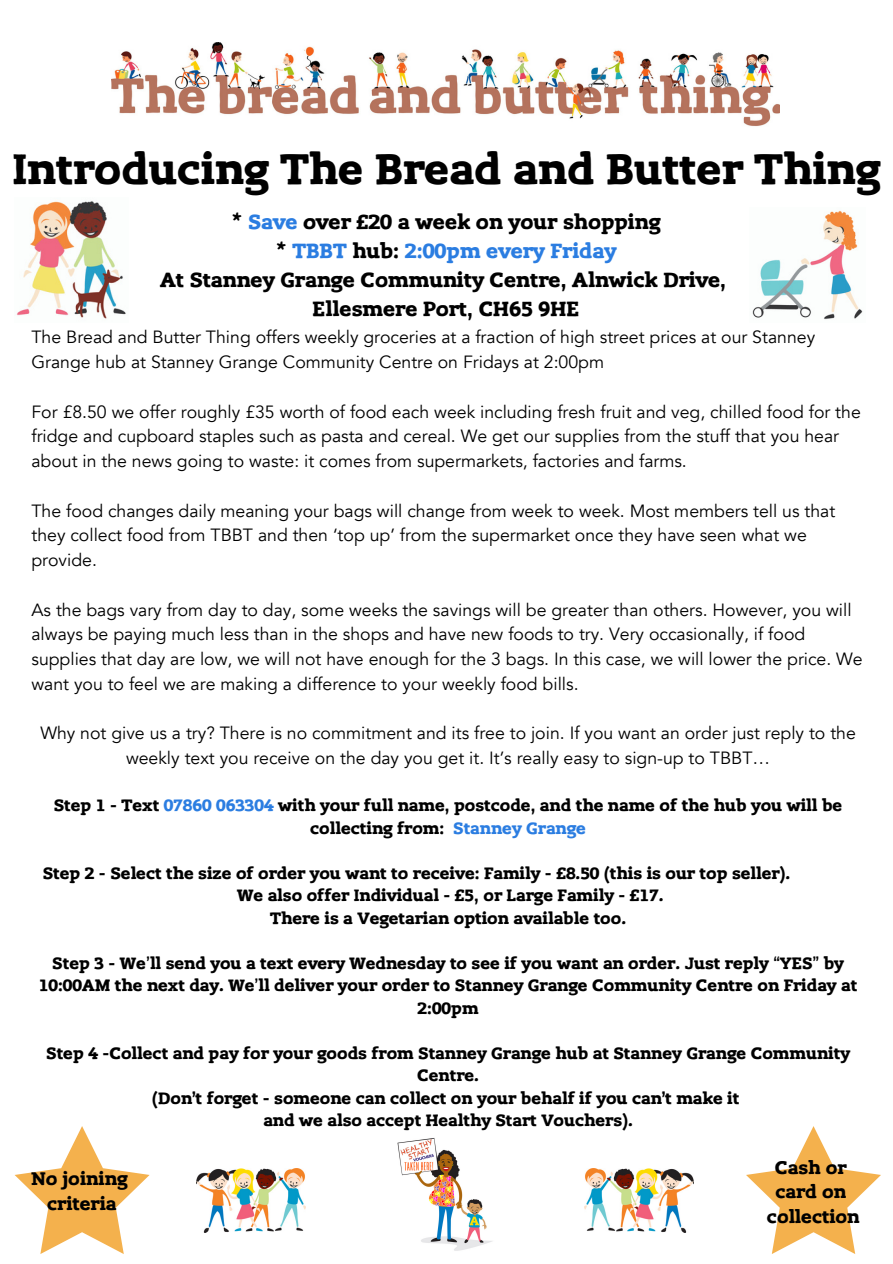
<style>
.page{position:relative;width:893px;height:1264px;background:#fff}
.page>*{position:absolute;margin:0;border:0;box-sizing:border-box;transform-origin:0 0}
.t1{font:42px "Lev Serif Handcut";color:#000}
.t2{font:20.25px/29.2px "Lev Serif Handcut";color:#000;text-align:center}
.t3{font:18px/24.8px "Lev Serif Handcut";color:#000;text-align:center}
.t4{font:17.7px/24.8px "Avenir";color:#000}
.t5{font:16.2px/22.5px "Lev Serif Handcut";color:#000;text-align:center}
.s1{color:#2b7de1}
</style>
<div class="page">
<img style="left:112px;top:42px;width:667px;height:85px">
<img style="left:16px;top:201px;width:110px;height:118px">
<img style="left:752px;top:210px;width:111px;height:110px">
<svg style="left:15px;top:1126px;width:134px;height:127px"></svg>
<svg style="left:746px;top:1126px;width:134px;height:127px"></svg>
<img style="left:196px;top:1168px;width:109px;height:64px">
<img style="left:584px;top:1168px;width:109px;height:64px">
<img style="left:397px;top:1138px;width:95px;height:113px">
<h1 class="t1" style="left:12px;top:150px;width:869px">Introducing The Bread and Butter Thing</h1>
<p class="t2" style="left:160px;top:208px;width:567px">* <span class="s1">Save</span> over £20 a week on your shopping<br>* <span class="s1">TBBT</span> hub: <span class="s1">2:00pm every Friday<br></span>At Stanney Grange Community Centre, Alnwick Drive, Ellesmere Port, CH65 9HE</p>
<p class="t4" style="left:31px;top:325px;width:785px">The Bread and Butter Thing offers weekly groceries at a fraction of high street prices at our Stanney<br>Grange hub at Stanney Grange Community Centre on Fridays at 2:00pm</p>
<p class="t4" style="left:31px;top:399px;width:830px">For £8.50 we offer roughly £35 worth of food each week including fresh fruit and veg, chilled food for the fridge and cupboard staples such as pasta and cereal. We get our supplies from the stuff that you hear about in the news going to waste: it comes from supermarkets, factories and farms.</p>
<p class="t4" style="left:31px;top:498px;width:805px">The food changes daily meaning your bags will change from week to week. Most members tell us that they collect food from TBBT and then ‘top up’ from the supermarket once they have seen what we provide.</p>
<p class="t4" style="left:31px;top:597px;width:832px">As the bags vary from day to day, some weeks the savings will be greater than others. However, you will always be paying much less than in the shops and have new foods to try. Very occasionally, if food supplies that day are low, we will not have enough for the 3 bags. In this case, we will lower the price. We want you to feel we are making a difference to your weekly food bills.</p>
<p class="t4" style="left:40px;top:721px;width:817px;text-align:center">Why not give us a try? There is no commitment and its free to join. If you want an order just reply to the weekly text you receive on the day you get it. It’s really easy to sign-up to TBBT…</p>
<p class="t5" style="left:54px;top:795px;width:790px">Step 1 - Text <span class="s1">07860 063304</span> with your full name, postcode, and the name of the hub you will be collecting from: <span class="s1">Stanney Grange</span></p>
<p class="t5" style="left:43px;top:862px;width:749px">Step 2 - Select the size of order you want to receive: Family - £8.50 (this is our top seller).</p>
<p class="t5" style="left:237px;top:885px;width:428px">We also offer Individual - £5, or Large Family - £17.</p>
<p class="t5" style="left:270px;top:907px;width:357px">There is a Vegetarian option available too.</p>
<p class="t5" style="left:39px;top:952px;width:819px">Step 3 - We’ll send you a text every Wednesday to see if you want an order. Just reply “YES” by<br>10:00AM the next day. We’ll deliver your order to Stanney Grange Community Centre on Friday at<br>2:00pm</p>
<p class="t5" style="left:46px;top:1042px;width:805px">Step 4 -Collect and pay for your goods from Stanney Grange hub at Stanney Grange Community Centre.<br>(Don't forget - someone can collect on your behalf if you can't make it<br>and we also accept Healthy Start Vouchers).</p>
<p class="t3" style="left:31px;top:1167px;width:98px">No joining criteria</p>
<p class="t3" style="left:766px;top:1155px;width:94px">Cash or card on collection</p>
</div>
